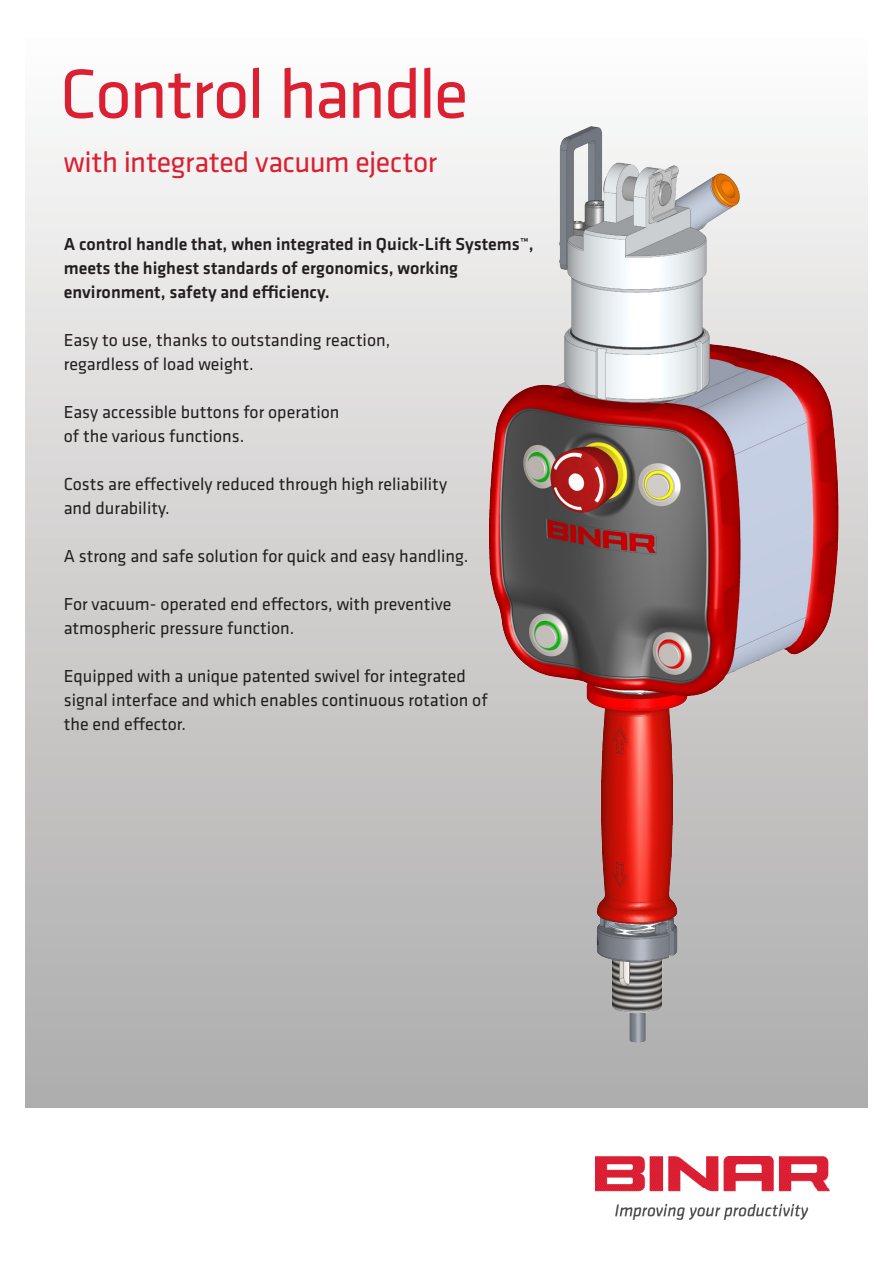
<style>
.page{position:relative;width:893px;height:1263px;background:#fff}
.page>*{position:absolute;margin:0;border:0;box-sizing:border-box;transform-origin:0 0}
.t1{font:72px "Klavika";letter-spacing:-.03em;color:#da2031}
.t2{font:30px "Klavika";letter-spacing:-.015em;color:#da2031}
.t3{font:18px "Klavika";color:#231f20}
.t4{font:500 18px "Klavika";color:#231f20}
</style>
<div class="page">
<div style="left:26px;top:26px;width:841px;height:1082px;background:linear-gradient(to bottom,#fcfcfb,#acaaaa)"></div>
<img style="left:595px;top:1157px;width:234px;height:62px">
<img style="left:419px;top:98px;width:444px;height:1010px">
<p class="t1" style="left:60px;top:55px;width:410px">Control handle</p>
<p class="t2" style="left:64px;top:145px;width:375px">with integrated vacuum ejector</p>
<p class="t4" style="left:64px;top:234px;width:471px">A control handle that, when integrated in Quick-Lift Systems™,</p>
<p class="t4" style="left:64px;top:258px;width:396px">meets the highest standards of ergonomics, working</p>
<p class="t4" style="left:64px;top:282px;width:268px">environment, safety and efficiency.</p>
<p class="t3" style="left:64px;top:330px;width:328px">Easy to use, thanks to outstanding reaction,</p>
<p class="t3" style="left:64px;top:354px;width:191px">regardless of load weight.</p>
<p class="t3" style="left:64px;top:402px;width:277px">Easy accessible buttons for operation</p>
<p class="t3" style="left:64px;top:426px;width:182px">of the various functions.</p>
<p class="t3" style="left:64px;top:474px;width:385px">Costs are effectively reduced through high reliability</p>
<p class="t3" style="left:64px;top:498px;width:108px">and durability.</p>
<p class="t3" style="left:64px;top:546px;width:406px">A strong and safe solution for quick and easy handling.</p>
<p class="t3" style="left:64px;top:594px;width:389px">For vacuum- operated end effectors, with preventive</p>
<p class="t3" style="left:64px;top:618px;width:232px">atmospheric pressure function.</p>
<p class="t3" style="left:64px;top:666px;width:404px">Equipped with a unique patented swivel for integrated</p>
<p class="t3" style="left:64px;top:690px;width:425px">signal interface and which enables continuous rotation of</p>
<p class="t3" style="left:64px;top:714px;width:124px">the end effector.</p>
</div>
